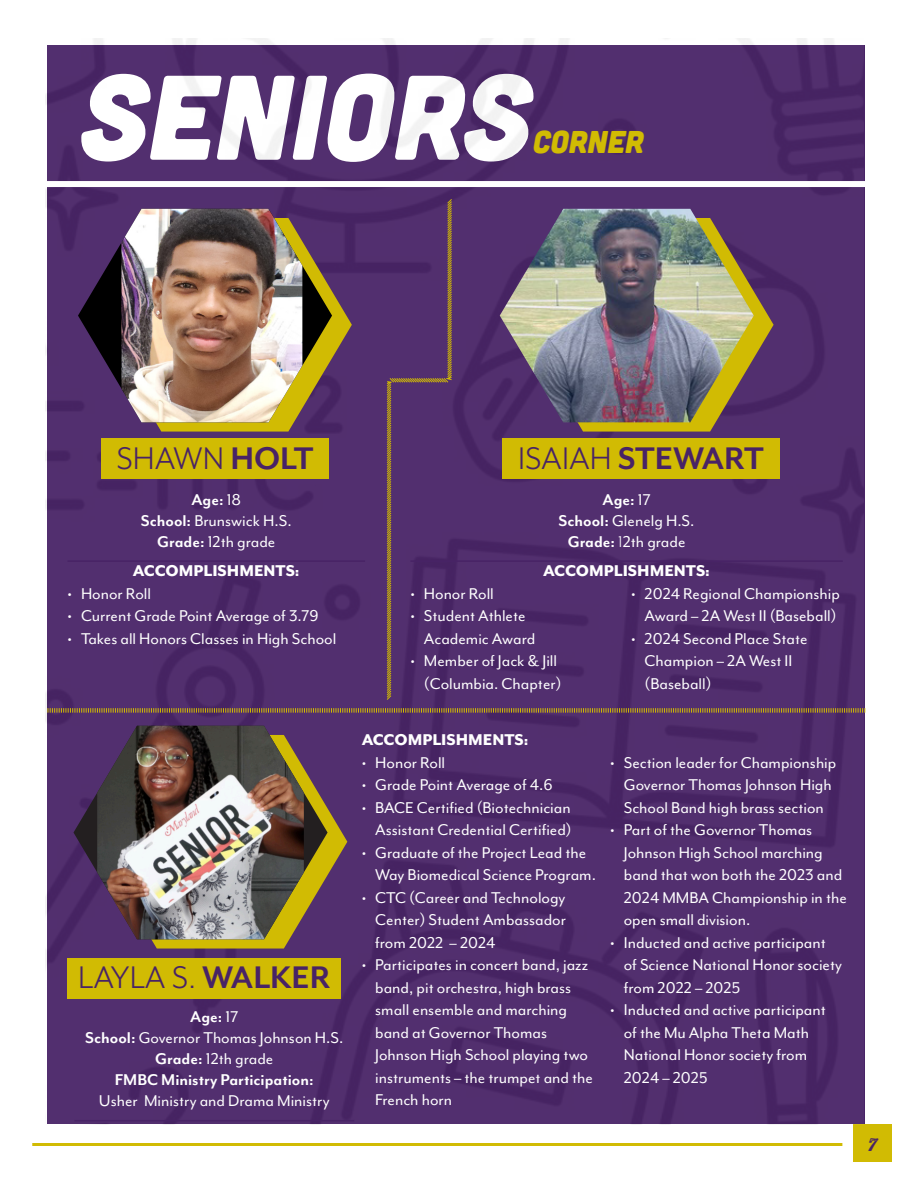
<style>
.page{position:relative;width:918px;height:1188px;background:#fff}
.page>*{position:absolute;margin:0;border:0;box-sizing:border-box;transform-origin:0 0}
.t1{font:italic 120px "Cubano";color:#fff}
.t2{font:36px "Mr Eaves Mod OT";color:#482366}
.t3{font:700 36px "Mr Eaves Mod OT";letter-spacing:-.01em;color:#482366}
.t4{font:italic 31.5px "Cubano";color:#d1bb03}
.t5{font:18px/22.5px "Mr Eaves Mod OT";color:#fff}
.t6{font:800 18px "Mr Eaves Mod OT";color:#fff}
.t7{font:700 18px "Mr Eaves Mod OT";color:#fff}
.t8{font:18px "Thirsty Rough Bol Two";color:#482366}
.s1{font-weight:700}
.s2{font-weight:400}
.s3{font-style:inherit}
</style>
<div class="page">
<hr style="left:32px;top:1143px;width:810px;height:3px;background:#d1bb03">
<div style="left:853px;top:1124px;width:39px;height:38px;background:#d1bb03"></div>
<img style="left:46px;top:39px;width:818px;height:1085px">
<div style="left:5px;top:181px;width:880px;height:6px;background:#fff"></div>
<hr style="left:410px;top:560px;width:433px;height:2px;background:#482366">
<svg style="left:98px;top:218px;width:254px;height:214px;fill:#522f6c"></svg>
<svg style="left:78px;top:209px;width:254px;height:213px;fill:#522f68"></svg>
<img style="left:121px;top:209px;width:181px;height:213px">
<div style="left:101px;top:439px;width:228px;height:40px;background:#d1bb03"></div>
<svg style="left:520px;top:218px;width:254px;height:214px;fill:#522f6e"></svg>
<img style="left:500px;top:209px;width:254px;height:213px">
<div style="left:503px;top:439px;width:277px;height:40px;background:#d1bb03"></div>
<hr style="left:68px;top:560px;width:297px;height:2px;background:#482366">
<svg style="left:386px;top:198px;width:67px;height:503px"></svg>
<svg style="left:47px;top:707px;width:819px;height:6px"></svg>
<svg style="left:93px;top:735px;width:254px;height:214px;fill:#522f6f"></svg>
<svg style="left:74px;top:726px;width:254px;height:213px;fill:#522f6e"></svg>
<img style="left:97px;top:726px;width:207px;height:213px">
<hr style="left:74px;top:1120px;width:280px;height:1px;background:#482366">
<div style="left:68px;top:958px;width:273px;height:40px;background:#d1bb03"></div>
<p class="t1" style="left:81px;top:40px;width:453px">SENIORS</p>
<p class="t4" style="left:533px;top:122px;width:112px">CORNER</p>
<p class="t2" style="left:116px;top:438px;width:199px">SHAWN <span class="s1">HOLT</span></p>
<p class="t3" style="left:518px;top:438px;width:247px"><span class="s2">ISAIAH</span> STEWART</p>
<p class="t7" style="left:191px;top:489px;width:51px">Age: <span class="s2">18</span></p>
<p class="t5" style="left:141px;top:509px;width:152px"><span class="s1">School:</span> Brunswick H.S.</p>
<p class="t5" style="left:157px;top:530px;width:120px"><span class="s1">Grade:</span> 12th grade</p>
<p class="t6" style="left:133px;top:560px;width:168px">ACCOMPLISHMENTS:</p>
<p class="t5" style="left:68px;top:582px;width:85px">• Honor Roll</p>
<p class="t5" style="left:68px;top:604px;width:253px">• Current Grade Point Average of 3.79</p>
<p class="t5" style="left:68px;top:627px;width:270px">• Takes all Honors Classes in High School</p>
<p class="t7" style="left:602px;top:489px;width:50px">Age: <span class="s2">17</span></p>
<p class="t5" style="left:559px;top:509px;width:137px"><span class="s1">School:</span> Glenelg H.S.</p>
<p class="t5" style="left:568px;top:530px;width:119px"><span class="s1">Grade:</span> <span class="s3">1</span>2th grade</p>
<p class="t6" style="left:543px;top:560px;width:168px">ACCOMPLISHMENTS:</p>
<p class="t5" style="left:631px;top:582px;width:210px;text-align:center">• 2024 Regional Championship<br>Award – 2A West II (Baseball)</p>
<p class="t5" style="left:645px;top:627px;width:164px;text-indent:-14px">• 2024 Second Place State<br>Champion – 2A West II (Baseball)</p>
<p class="t5" style="left:410px;top:582px;width:85px">• Honor Roll</p>
<p class="t5" style="left:424px;top:604px;width:113px;text-indent:-14px">• Student Athlete<br>Academic Award</p>
<p class="t5" style="left:410px;top:649px;width:153px;text-align:right">• Member of Jack &amp; Jill (Columbia. Chapter)</p>
<p class="t2" style="left:78px;top:958px;width:254px">LAYLA S. <span class="s1">WALKER</span></p>
<p class="t7" style="left:190px;top:1007px;width:50px">Age: <span class="s2">17</span></p>
<p class="t5" style="left:85px;top:1027px;width:260px"><span class="s1">School:</span> Governor Thomas Johnson H.S.</p>
<p class="t5" style="left:155px;top:1048px;width:120px"><span class="s1">Grade:</span> 12th grade</p>
<p class="t5" style="left:99px;top:1069px;width:232px;line-height:21px;text-align:center"><span class="s1">FMBC Ministry Participation:<br></span>Usher Ministry and Drama Ministry</p>
<p class="t6" style="left:362px;top:730px;width:168px">ACCOMPLISHMENTS:</p>
<p class="t5" style="left:362px;top:751px;width:85px">• Honor Roll</p>
<p class="t5" style="left:362px;top:774px;width:192px">• Grade Point Average of 4.6</p>
<p class="t5" style="left:362px;top:796px;width:211px;text-align:right">• BACE Certified (Biotechnician<br>Assistant Credential Certified)</p>
<p class="t5" style="left:375px;top:841px;width:222px;text-indent:-14px">• Graduate of the Project Lead the<br>Way Biomedical Science Program.</p>
<p class="t5" style="left:375px;top:886px;width:192px;text-align:justify;text-indent:-14px">• CTC (Career and Technology Center) Student Ambassador from 2022 – 2024</p>
<p class="t5" style="left:375px;top:954px;width:219px;text-indent:-14px">• Participates in concert band, jazz band, pit orchestra, high brass small ensemble and marching band at Governor Thomas<br>Johnson High School playing two instruments – the trumpet and the<br>French horn</p>
<p class="t5" style="left:610px;top:751px;width:228px;text-align:center">• Section leader for Championship<br>Governor Thomas Johnson High<br>School Band high brass section</p>
<p class="t5" style="left:624px;top:819px;width:225px;text-indent:-14px">• Part of the Governor Thomas<br>Johnson High School marching band that won both the 2023 and<br>2024 MMBA Championship in the open small division.</p>
<p class="t5" style="left:624px;top:931px;width:220px;text-indent:-14px">• Inducted and active participant of Science National Honor society from 2022 – 2025</p>
<p class="t5" style="left:624px;top:999px;width:203px;text-indent:-14px">• Inducted and active participant of the Mu Alpha Theta Math<br>National Honor society from<br>2024 – 2025</p>
<p class="t8" style="left:868px;top:1131px;width:10px">7</p>
</div>
